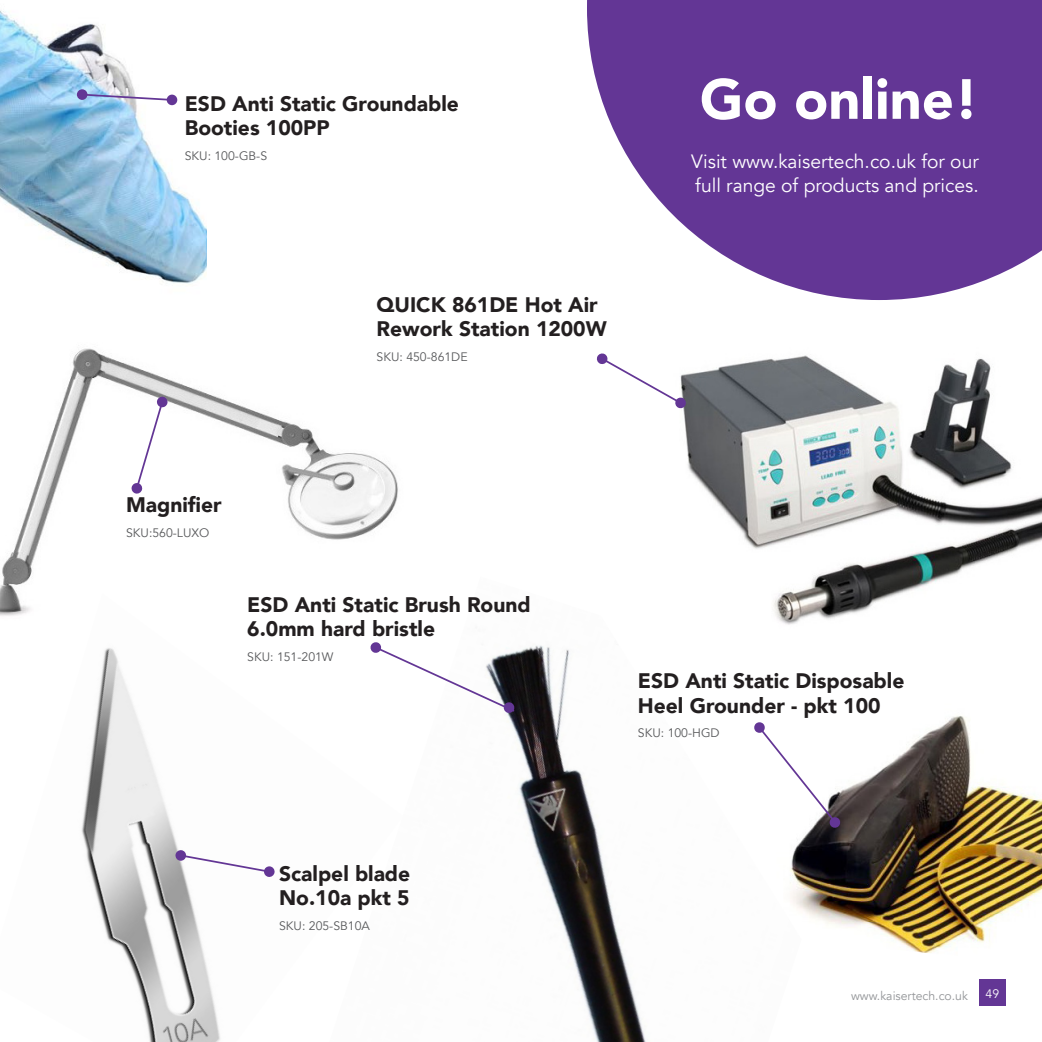
<style>
.page{position:relative;width:1042px;height:1042px;background:#fff}
.page>*{position:absolute;margin:0;border:0;box-sizing:border-box;transform-origin:0 0}
.t1{font:900 56px "Avenir";color:#fff}
.t2{font:900 21px/24.5px "Avenir";color:#231f20}
.t3{font:19.25px/24.5px "Avenir";color:#fff}
.t4{font:12.25px "Avenir";color:#57585a}
.t5{font:12.25px "Avenir";color:#939598}
.t6{font:12.25px "Avenir";color:#fff}
</style>
<div class="page">
<div style="left:979px;top:979px;width:26px;height:26px;background:#633695"></div>
<img style="left:0;top:348px;width:398px;height:245px">
<svg style="left:131px;top:396px;width:37px;height:98px"></svg>
<img style="left:329px;top:576px;width:317px;height:466px">
<img style="left:0;top:10px;width:207px;height:274px">
<img style="left:597px;top:609px;width:445px;height:356px">
<div style="left:167px;top:95px;width:10px;height:10px;background:#633695;border-radius:50%"></div>
<div style="left:77px;top:89px;width:10px;height:11px;background:#633695;border-radius:50%"></div>
<svg style="left:403px;top:641px;width:113px;height:72px"></svg>
<svg style="left:80px;top:93px;width:94px;height:9px"></svg>
<svg style="left:753px;top:721px;width:88px;height:107px"></svg>
<svg style="left:587px;top:0;width:455px;height:300px;fill:#633695"></svg>
<img style="left:642px;top:355px;width:400px;height:281px">
<svg style="left:596px;top:353px;width:90px;height:56px"></svg>
<img style="left:0;top:593px;width:403px;height:449px">
<div style="left:264px;top:866px;width:11px;height:11px;background:#633695;border-radius:50%"></div>
<div style="left:175px;top:850px;width:11px;height:11px;background:#633695;border-radius:50%"></div>
<svg style="left:179px;top:853px;width:92px;height:20px"></svg>
<p class="t2" style="left:185px;top:91px;width:276px">ESD Anti Static Groundable<br>Booties 100PP</p>
<p class="t4" style="left:185px;top:148px;width:84px">SKU: 100-GB-S</p>
<p class="t2" style="left:377px;top:291px;width:232px">QUICK 861DE Hot Air<br>Rework Station 1200W</p>
<p class="t4" style="left:377px;top:349px;width:93px">SKU: 450-861DE</p>
<p class="t1" style="left:700px;top:51px;width:280px">Go online!</p>
<p class="t3" style="left:691px;top:149px;width:289px">Visit www.kaisertech.co.uk for our full range of products and prices.</p>
<p class="t2" style="left:126px;top:492px;width:97px">Magnifier</p>
<p class="t4" style="left:126px;top:525px;width:85px">SKU:560-LUXO</p>
<p class="t2" style="left:247px;top:592px;width:285px">ESD Anti Static Brush Round<br>6.0mm hard bristle</p>
<p class="t4" style="left:247px;top:649px;width:88px">SKU: 151-201W</p>
<p class="t2" style="left:279px;top:860px;width:133px">Scalpel blade<br>No.10a pkt 5</p>
<p class="t4" style="left:279px;top:918px;width:92px">SKU: 205-SB10A</p>
<p class="t2" style="left:638px;top:668px;width:268px">ESD Anti Static Disposable<br>Heel Grounder - pkt 100</p>
<p class="t4" style="left:638px;top:726px;width:83px">SKU: 100-HGD</p>
<p class="t5" style="left:851px;top:988px;width:118px">www.kaisertech.co.uk</p>
<p class="t6" style="left:985px;top:987px;width:15px">49</p>
</div>
